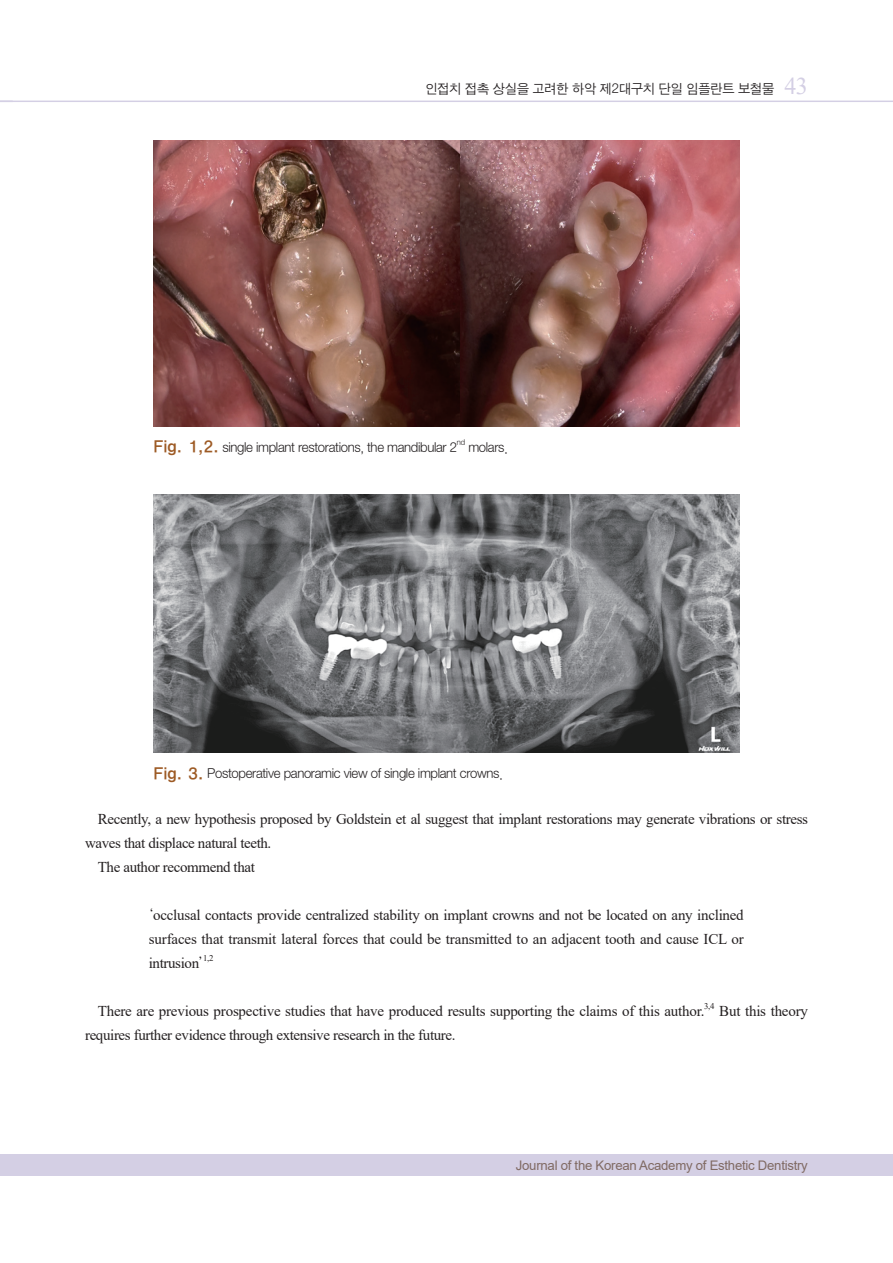
<style>
.page{position:relative;width:893px;height:1263px;background:#fff}
.page>*{position:absolute;margin:0;border:0;box-sizing:border-box;transform-origin:0 0}
.t1{font:15px/24px "Times New Roman";letter-spacing:-.025em;color:#231f20;text-align:justify}
.t2{font:13.5px "Sand Jg";letter-spacing:-.025em;color:#231f20}
.t3{font:13.2px "Arial";letter-spacing:-.02em;color:#806a63}
.t4{font:8.7px "Times New Roman";color:#231f20}
.t5{font:7.8px "Sand Jg";color:#231f20}
.s1{font-family:"Times New Roman";font-size:24px;color:#d4cfe4}
.s2{font-family:"Tae Utum";font-size:16.5px;color:#9d5a24}
.s3{font-family:"Ko Pub World Batang PL"}
</style>
<div class="page">
<div style="left:0;top:1154px;width:893px;height:22px;background:#d4cfe4"></div>
<hr style="left:0;top:101px;width:893px;height:1px;background:#d4cfe4">
<img style="left:154px;top:140px;width:585px;height:286px">
<img style="left:154px;top:494px;width:585px;height:259px">
<p class="t2" style="left:425px;top:82px;width:384px">인접치 접촉 상실을 고려한 하악 제2대구치 단일 임플란트 보철물 <span class="s1">43</span></p>
<p class="t2" style="left:154px;top:440px;width:305px"><span class="s2">Fig. 1,2.</span> single implant restorations, the mandibular 2</p>
<p class="t5" style="left:457px;top:439px;width:10px">nd</p>
<p class="t2" style="left:468px;top:440px;width:41px">molars.</p>
<p class="t2" style="left:154px;top:767px;width:351px"><span class="s2">Fig. 3.</span> Postoperative panoramic view of single implant crowns.</p>
<p class="t1" style="left:98px;top:807px;width:712px">Recently, a new hypothesis proposed by Goldstein et al suggest that implant restorations may generate vibrations or stress</p>
<p class="t1" style="left:85px;top:831px;width:188px">waves that displace natural teeth.</p>
<p class="t1" style="left:98px;top:855px;width:159px">The author recommend that</p>
<p class="t1" style="left:149px;top:903px;width:597px"><span class="s3">‘</span>occlusal contacts provide centralized stability on implant crowns and not be located on any inclined surfaces that transmit lateral forces that could be transmitted to an adjacent tooth and cause ICL or intrusion<span class="s3">’</span></p>
<p class="t4" style="left:203px;top:952px;width:12px">1,2</p>
<p class="t1" style="left:98px;top:999px;width:608px">There are previous prospective studies that have produced results supporting the claims of this author.</p>
<p class="t4" style="left:704px;top:1000px;width:12px">3,4</p>
<p class="t1" style="left:719px;top:999px;width:90px">But this theory</p>
<p class="t1" style="left:85px;top:1023px;width:372px">requires further evidence through extensive research in the future.</p>
<p class="t3" style="left:516px;top:1156px;width:294px">Journal of the Korean Academy of Esthetic Dentistry</p>
</div>
